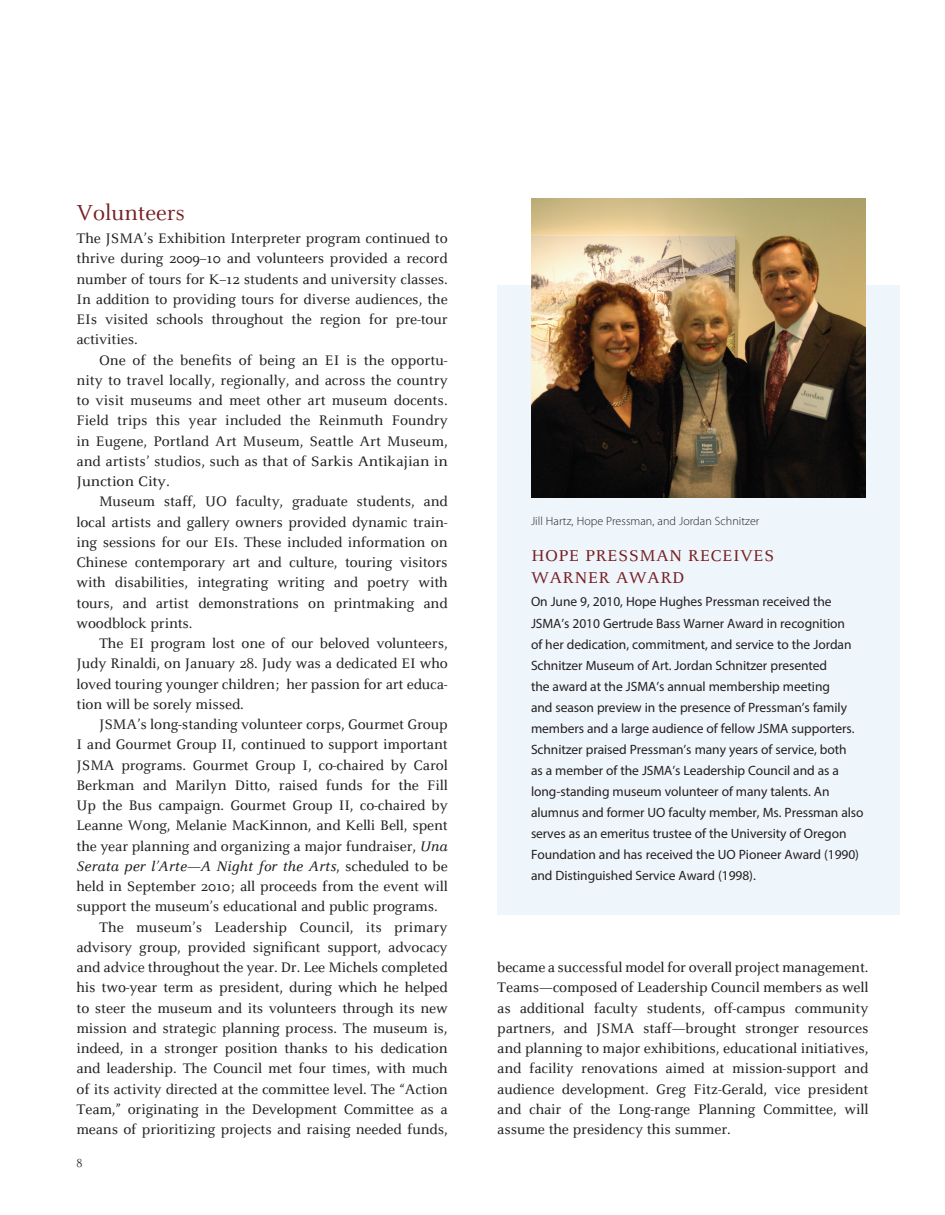
<style>
.page{position:relative;width:945px;height:1215px;background:#fff}
.page>*{position:absolute;margin:0;border:0;box-sizing:border-box;transform-origin:0 0}
.t1{font:24px "Celeste";color:#762023}
.t2{font:16.5px/21px "Celeste ST";letter-spacing:.02em;color:#762023}
.t3{font:14.55px/20.2px "Celeste ST";letter-spacing:-.01em;color:#231f20;text-align:justify;scale:.95 1}
.t4{font:italic 14.55px "Celeste ST";letter-spacing:-.01em;color:#231f20;scale:.95 1}
.t5{font:13.5px/21px "Myriad Pro";letter-spacing:-.005em;color:#231f20}
.t6{font:12.75px "Celeste Caps";color:#231f20;scale:.95 1}
.t7{font:300 12px "Myriad Pro";letter-spacing:.005em;color:#231f20}
.s1{font-style:italic}
.s2{font-style:normal}
</style>
<div class="page">
<div style="left:497px;top:285px;width:403px;height:630px;background:#eff6fb"></div>
<img style="left:532px;top:198px;width:333px;height:300px">
<h1 class="t1" style="left:76px;top:200px;width:110px">Volunteers</h1>
<p class="t3" style="left:76px;top:229px;width:392px">The JSMA’s Exhibition Interpreter program continued to thrive during 2009–10 and volunteers provided a record number of tours for K–12 students and university classes.<br>In addition to providing tours for diverse audiences, the EIs visited schools throughout the region for pre-tour activities.</p>
<p class="t3" style="left:76px;top:350px;width:392px;text-indent:23px">One of the benefits of being an EI is the opportu&shy;nity to travel locally, regionally, and across the country to visit museums and meet other art museum docents.<br>Field trips this year included the Reinmuth Foundry in Eugene, Portland Art Museum, Seattle Art Museum, and artists’ studios, such as that of Sarkis Antikajian in Junction City.</p>
<p class="t3" style="left:76px;top:492px;width:392px;text-indent:23px">Museum staff, UO faculty, graduate students, and local artists and gallery owners provided dynamic train&shy;ing sessions for our EIs. These included information on Chinese contemporary art and culture, touring visitors with disabilities, integrating writing and poetry with tours, and artist demonstrations on printmaking and woodblock prints.</p>
<p class="t3" style="left:76px;top:634px;width:392px;text-indent:23px">The EI program lost one of our beloved volunteers, Judy Rinaldi, on January 28. Judy was a dedicated EI who loved touring younger children; her passion for art educa&shy;tion will be sorely missed.</p>
<p class="t3" style="left:99px;top:715px;width:369px">JSMA’s long-standing volunteer corps, Gourmet Group</p>
<p class="t3" style="left:76px;top:735px;width:392px">I and Gourmet Group II, continued to support important</p>
<p class="t3" style="left:76px;top:755px;width:392px">JSMA programs. Gourmet Group I, co-chaired by Carol</p>
<p class="t3" style="left:76px;top:775px;width:392px">Berkman and Marilyn Ditto, raised funds for the Fill</p>
<p class="t3" style="left:76px;top:796px;width:392px">Up the Bus campaign. Gourmet Group II, co-chaired by</p>
<p class="t3" style="left:76px;top:816px;width:392px">Leanne Wong, Melanie MacKinnon, and Kelli Bell, spent</p>
<p class="t3" style="left:76px;top:836px;width:392px">the year planning and organizing a major fundraiser, <span class="s1">Una</span></p>
<p class="t4" style="left:76px;top:858px;width:392px">Serata per l’Arte—A Night for the Arts<span class="s2">, scheduled to be</span></p>
<p class="t3" style="left:76px;top:877px;width:392px">held in September 2010; all proceeds from the event will</p>
<p class="t3" style="left:76px;top:897px;width:382px">support the museum’s educational and public programs.</p>
<p class="t3" style="left:99px;top:917px;width:368px">The museum’s Leadership Council, its primary</p>
<p class="t3" style="left:76px;top:937px;width:392px">advisory group, provided significant support, advocacy</p>
<p class="t3" style="left:76px;top:958px;width:392px">and advice throughout the year. Dr. Lee Michels completed</p>
<p class="t3" style="left:76px;top:978px;width:392px">his two-year term as president, during which he helped</p>
<p class="t3" style="left:76px;top:998px;width:392px">to steer the museum and its volunteers through its new</p>
<p class="t3" style="left:76px;top:1018px;width:392px">mission and strategic planning process. The museum is,</p>
<p class="t3" style="left:76px;top:1039px;width:392px">indeed, in a stronger position thanks to his dedication</p>
<p class="t3" style="left:76px;top:1059px;width:392px">and leadership. The Council met four times, with much</p>
<p class="t3" style="left:76px;top:1079px;width:392px">of its activity directed at the committee level. The “Action</p>
<p class="t3" style="left:76px;top:1099px;width:392px">Team,” originating in the Development Committee as a</p>
<p class="t3" style="left:76px;top:1120px;width:392px">means of prioritizing projects and raising needed funds,</p>
<p class="t6" style="left:76px;top:1157px;width:8px">8</p>
<p class="t7" style="left:531px;top:514px;width:230px">Jill Hartz, Hope Pressman, and Jordan Schnitzer</p>
<p class="t2" style="left:531px;top:546px;width:245px">HOPE PRESSMAN RECEIVES<br>WARNER AWARD</p>
<p class="t5" style="left:531px;top:591px;width:334px">On June 9, 2010, Hope Hughes Pressman received the JSMA’s 2010 Gertrude Bass Warner Award in recognition<br>of her dedication, commitment, and service to the Jordan Schnitzer Museum of Art. Jordan Schnitzer presented<br>the award at the JSMA’s annual membership meeting<br>and season preview in the presence of Pressman’s family members and a large audience of fellow JSMA supporters.<br>Schnitzer praised Pressman’s many years of service, both<br>as a member of the JSMA’s Leadership Council and as a long-standing museum volunteer of many talents. An alumnus and former UO faculty member, Ms. Pressman also serves as an emeritus trustee of the University of Oregon Foundation and has received the UO Pioneer Award (1990) and Distinguished Service Award (1998).</p>
<p class="t3" style="left:497px;top:958px;width:392px">became a successful model for overall project management.<br>Teams—composed of Leadership Council members as well as additional faculty students, off-campus community partners, and JSMA staff—brought stronger resources and planning to major exhibitions, educational initiatives, and facility renovations aimed at mission-support and audience development. Greg Fitz-Gerald, vice president and chair of the Long-range Planning Committee, will assume the presidency this summer.</p>
</div>
